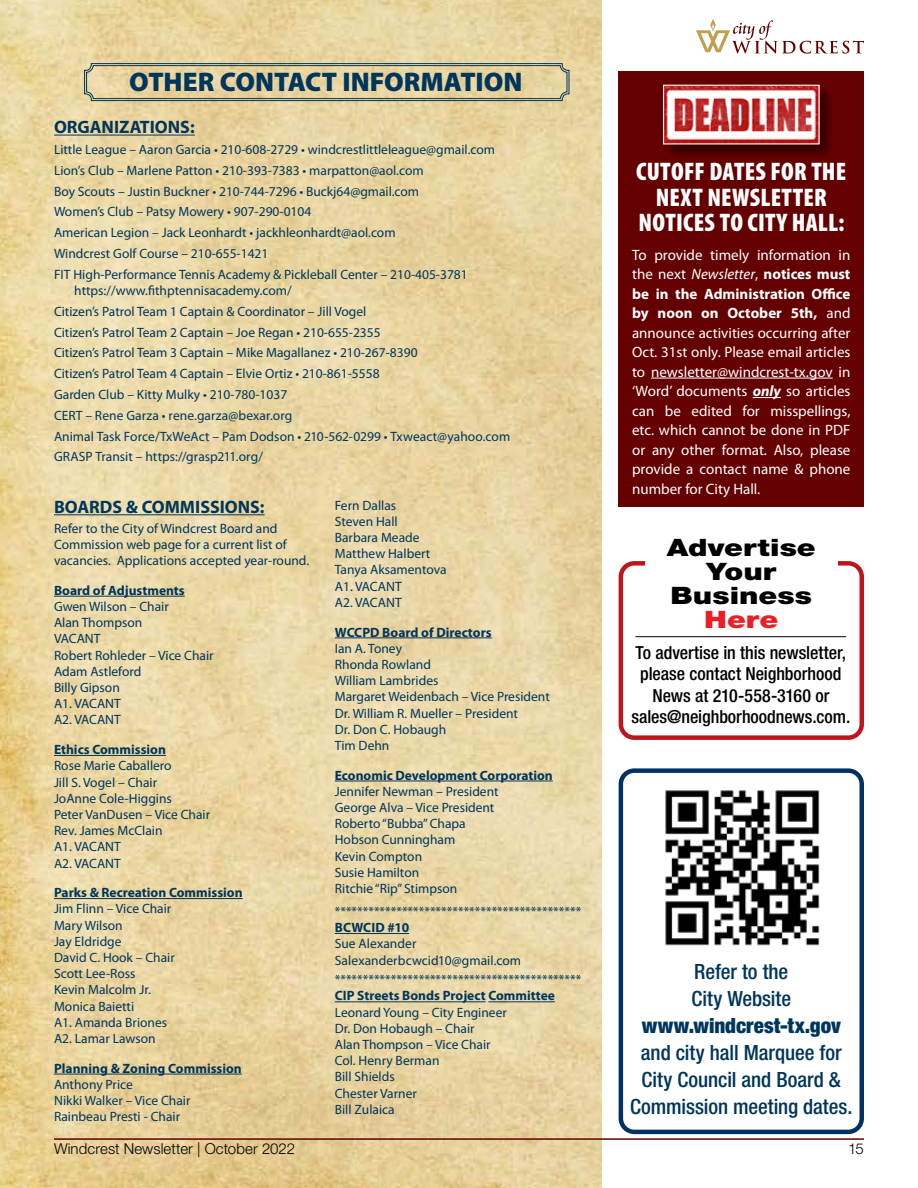
<style>
.page{position:relative;width:918px;height:1188px;background:#fff}
.page>*{position:absolute;margin:0;border:0;box-sizing:border-box;transform-origin:0 0}
.t1{font:900 27px "Myriad Pro";color:#00365b}
.t2{font:900 condensed 25.5px/25.5px "Myriad Pro";letter-spacing:.01em;color:#fff;text-align:center}
.t3{font:900 24px/24px "Helvetica Neue LT Std";color:#000;text-align:center;scale:1.25 1}
.t4{font:900 24px "Helvetica Neue LT Std";color:#ed1d24;scale:1.25 1}
.t5{font:500 condensed 21px/27px "Helvetica Neue LT Std";letter-spacing:-.005em;color:#00365b}
.t6{font:900 condensed 21px "Helvetica Neue LT Std";letter-spacing:.005em;color:#00365b}
.t7{font:500 condensed 18px/21.6px "Helvetica Neue LT Std";letter-spacing:-.005em;color:#000;text-align:center}
.t8{font:700 18px "Myriad Pro";color:#00365b}
.t9{font:15px/19.5px "Myriad Pro";color:#fff;text-align:justify}
.t10{font:300 15px "Helvetica Neue LT Std";letter-spacing:.005em;color:#000}
.t11{font:13.5px/16.2px "Myriad Pro";color:#00365b}
.t12{font:700 13.5px "Myriad Pro";color:#00365b}
.s1{font-style:italic}
.s2{font-weight:700}
.s3{font-weight:700;font-style:italic}
</style>
<div class="page">
<svg style="left:696px;top:19px;width:168px;height:35px"></svg>
<img style="left:0;top:0;width:601px;height:1188px">
<div style="left:619px;top:71px;width:245px;height:436px;background:#650000"></div>
<hr style="left:651px;top:378px;width:182px;height:1px;background:#fff">
<svg style="left:753px;top:397px;width:28px;height:1px"></svg>
<div style="left:664px;top:86px;width:170px;height:73px;background:#000;opacity:.45"></div>
<img style="left:665px;top:87px;width:153px;height:55px">
<div style="left:663px;top:85px;width:157px;height:59px;border:1px solid #fff"></div>
<hr style="left:54px;top:135px;width:141px;height:1px;background:#00365b">
<svg style="left:84px;top:63px;width:486px;height:39px;background:#d9c99a"></svg>
<div style="left:86px;top:65px;width:481px;height:34px;border:1px solid #00365b;border-radius:7px"></div>
<hr style="left:54px;top:514px;width:211px;height:1px;background:#00365b">
<hr style="left:54px;top:596px;width:131px;height:1px;background:#00365b">
<hr style="left:54px;top:755px;width:112px;height:1px;background:#00365b">
<hr style="left:54px;top:898px;width:189px;height:1px;background:#00365b">
<hr style="left:54px;top:1074px;width:188px;height:1px;background:#00365b">
<hr style="left:335px;top:638px;width:157px;height:1px;background:#00365b">
<hr style="left:335px;top:781px;width:218px;height:1px;background:#00365b">
<hr style="left:335px;top:933px;width:74px;height:1px;background:#00365b">
<hr style="left:335px;top:1001px;width:151px;height:1px;background:#00365b">
<hr style="left:488px;top:1001px;width:67px;height:1px;background:#00365b">
<div style="left:619px;top:768px;width:245px;height:366px;border:4px solid #003165;border-radius:14px"></div>
<hr style="left:636px;top:636px;width:210px;height:1px;background:#000">
<div style="left:619px;top:561px;width:245px;height:179px;border:4px solid #c0151b;border-radius:14px"></div>
<div style="left:645px;top:539px;width:193px;height:90px;background:#fff"></div>
<img style="left:665px;top:790px;width:155px;height:156px">
<hr style="left:54px;top:1138px;width:810px;height:2px;background:#650000">
<h1 class="t1" style="left:129px;top:67px;width:395px">OTHER CONTACT INFORMATION</h1>
<h3 class="t8" style="left:54px;top:115px;width:142px">ORGANIZATIONS:</h3>
<p class="t11" style="left:54px;top:139px;width:443px;line-height:20.9px">Little League – Aaron Garcia • 210-608-2729 • windcrestlittleleague@gmail.com Lion’s Club – Marlene Patton • 210-393-7383 • marpatton@aol.com<br>Boy Scouts – Justin Buckner • 210-744-7296 • Buckj64@gmail.com<br>Women’s Club – Patsy Mowery • 907-290-0104<br>American Legion – Jack Leonhardt • jackhleonhardt@aol.com<br>Windcrest Golf Course – 210-655-1421<br>FIT High-Performance Tennis Academy &amp; Pickleball Center – 210-405-3781</p>
<p class="t11" style="left:54px;top:280px;width:458px;line-height:20.9px;text-indent:20px">https://www.fithptennisacademy.com/<br>Citizen’s Patrol Team 1 Captain &amp; Coordinator – Jill Vogel<br>Citizen’s Patrol Team 2 Captain – Joe Regan • 210-655-2355<br>Citizen’s Patrol Team 3 Captain – Mike Magallanez • 210-267-8390<br>Citizen’s Patrol Team 4 Captain – Elvie Ortiz • 210-861-5558<br>Garden Club – Kitty Mulky • 210-780-1037<br>CERT – Rene Garza • rene.garza@bexar.org<br>Animal Task Force/TxWeAct – Pam Dodson • 210-562-0299 • Txweact@yahoo.com GRASP Transit – https://grasp211.org/</p>
<h3 class="t8" style="left:54px;top:495px;width:212px">BOARDS &amp; COMMISSIONS:</h3>
<p class="t11" style="left:54px;top:520px;width:257px">Refer to the City of Windcrest Board and<br>Commission web page for a current list of vacancies. Applications accepted year-round.</p>
<p class="t12" style="left:54px;top:581px;width:132px">Board of Adjustments</p>
<p class="t11" style="left:54px;top:598px;width:161px">Gwen Wilson – Chair<br>Alan Thompson<br>VACANT<br>Robert Rohleder – Vice Chair<br>Adam Astleford<br>Billy Gipson<br>A1. VACANT<br>A2. VACANT</p>
<p class="t12" style="left:54px;top:741px;width:113px">Ethics Commission</p>
<p class="t11" style="left:54px;top:757px;width:158px">Rose Marie Caballero<br>Jill S. Vogel – Chair<br>JoAnne Cole-Higgins<br>Peter VanDusen – Vice Chair<br>Rev. James McClain<br>A1. VACANT<br>A2. VACANT</p>
<p class="t12" style="left:54px;top:884px;width:190px">Parks &amp; Recreation Commission</p>
<p class="t11" style="left:54px;top:901px;width:122px">Jim Flinn – Vice Chair<br>Mary Wilson<br>Jay Eldridge<br>David C. Hook – Chair<br>Scott Lee-Ross<br>Kevin Malcolm Jr.<br>Monica Baietti<br>A1. Amanda Briones<br>A2. Lamar Lawson</p>
<p class="t12" style="left:54px;top:1059px;width:189px">Planning &amp; Zoning Commission</p>
<p class="t11" style="left:54px;top:1076px;width:138px">Anthony Price<br>Nikki Walker – Vice Chair<br>Rainbeau Presti - Chair</p>
<p class="t11" style="left:335px;top:497px;width:113px">Fern Dallas<br>Steven Hall<br>Barbara Meade<br>Matthew Halbert<br>Tanya Aksamentova<br>A1. VACANT<br>A2. VACANT</p>
<p class="t12" style="left:335px;top:623px;width:158px">WCCPD Board of Directors</p>
<p class="t11" style="left:335px;top:640px;width:217px">Ian A. Toney<br>Rhonda Rowland<br>William Lambrides<br>Margaret Weidenbach – Vice President<br>Dr. William R. Mueller – President<br>Dr. Don C. Hobaugh<br>Tim Dehn</p>
<p class="t12" style="left:335px;top:766px;width:220px">Economic Development Corporation</p>
<p class="t11" style="left:335px;top:783px;width:165px">Jennifer Newman – President<br>George Alva – Vice President<br>Roberto “Bubba” Chapa<br>Hobson Cunningham<br>Kevin Compton<br>Susie Hamilton<br>Ritchie “Rip” Stimpson</p>
<p class="t11" style="left:335px;top:903px;width:248px">********************************************</p>
<p class="t12" style="left:335px;top:919px;width:76px">BCWCID #10</p>
<p class="t11" style="left:335px;top:936px;width:188px">Sue Alexander<br>Salexanderbcwcid10@gmail.com</p>
<p class="t11" style="left:335px;top:971px;width:248px">********************************************</p>
<p class="t12" style="left:335px;top:987px;width:222px">CIP Streets Bonds Project Committee</p>
<p class="t11" style="left:335px;top:1004px;width:174px">Leonard Young – City Engineer<br>Dr. Don Hobaugh – Chair<br>Alan Thompson – Vice Chair<br>Col. Henry Berman<br>Bill Shields<br>Chester Varner<br>Bill Zulaica</p>
<h2 class="t2" style="left:636px;top:159px;width:212px">CUTOFF DATES FOR THE<br>NEXT NEWSLETTER<br>NOTICES TO CITY HALL:</h2>
<p class="t9" style="left:632px;top:245px;width:220px">To provide timely information in the next <span class="s1">Newsletter</span>, <span class="s2">notices must be in the Administration Office by noon on October 5th,</span> and announce activities occurring after Oct. 31st only. Please email articles to newsletter@windcrest-tx.gov in ‘Word’ documents <span class="s3">only</span> so articles can be edited for misspellings, etc. which cannot be done in PDF or any other format. Also, please provide a contact name &amp; phone number for City Hall.</p>
<h3 class="t3" style="left:667px;top:535px;width:121px">Advertise<br>Your<br>Business</h3>
<h3 class="t4" style="left:704px;top:605px;width:61px">Here</h3>
<h3 class="t7" style="left:631px;top:641px;width:220px">To advertise in this newsletter, please contact Neighborhood<br>News at 210-558-3160 or sales@neighborhoodnews.com.</h3>
<h3 class="t5" style="left:691px;top:958px;width:101px">Refer to the<br>City Website</h3>
<h3 class="t6" style="left:642px;top:1013px;width:201px">www.windcrest-tx.gov</h3>
<h3 class="t5" style="left:630px;top:1039px;width:224px;text-align:center">and city hall Marquee for<br>City Council and Board &amp;<br>Commission meeting dates.</h3>
<p class="t10" style="left:54px;top:1140px;width:243px">Windcrest Newsletter | October 2022</p>
<p class="t10" style="left:848px;top:1140px;width:17px">15</p>
</div>
